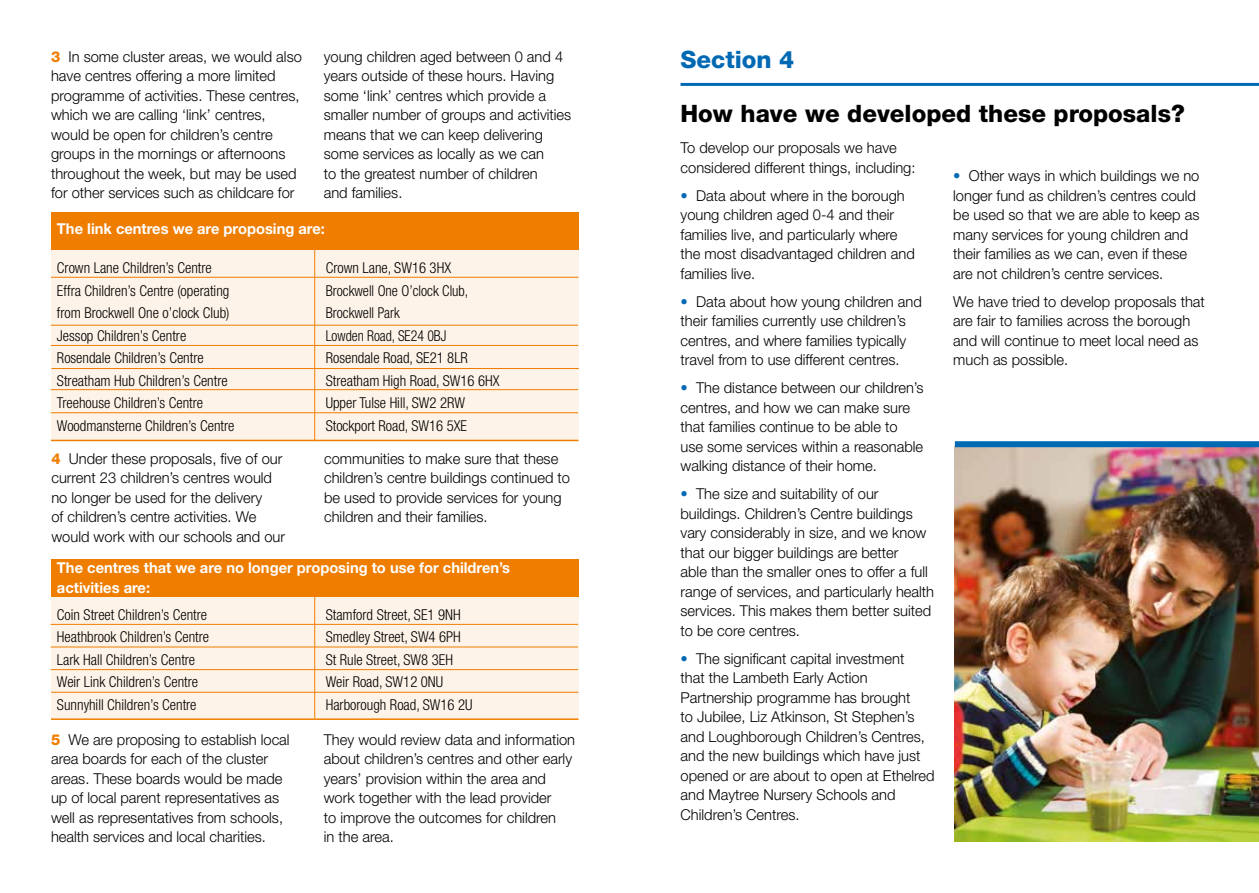
<style>
.page{position:relative;width:1259px;height:893px;background:#fff}
.page>*{position:absolute;margin:0;border:0;box-sizing:border-box;transform-origin:0 0}
.t1{font:800 24px "Helvetica Neue LT Std";color:#000}
.t2{font:800 24px "Helvetica Neue LT Std";color:#0069b4}
.t3{font:300 15px/19.5px "Helvetica Neue LT Std";color:#000}
.t4{font:300 condensed 15px/22.5px "Helvetica Neue";color:#000}
.t5{font:700 15px/19.5px "Helvetica Neue LT Std";color:#fff}
.s1{font-weight:800;color:#ef7d00}
.s2{color:#0069b4}
</style>
<div class="page">
<hr style="left:680px;top:83px;width:579px;height:3px;background:#0069b4">
<img style="left:955px;top:447px;width:304px;height:395px">
<div style="left:51px;top:212px;width:527px;height:55px;background:#ef7d00"></div>
<div style="left:51px;top:250px;width:527px;height:191px;background:#fef3e8"></div>
<hr style="left:51px;top:440px;width:527px;height:1px;background:#ef7d00">
<hr style="left:314px;top:249px;width:1px;height:192px;background:#ef7d00">
<div style="left:51px;top:559px;width:527px;height:55px;background:#ef7d00"></div>
<div style="left:51px;top:597px;width:527px;height:123px;background:#fef3e8"></div>
<hr style="left:314px;top:595px;width:1px;height:123px;background:#ef7d00">
<hr style="left:51px;top:277px;width:527px;height:1px;background:#ef7d00">
<hr style="left:51px;top:345px;width:527px;height:1px;background:#ef7d00">
<hr style="left:51px;top:368px;width:528px;height:1px;background:#ef7d00">
<hr style="left:51px;top:389px;width:527px;height:1px;background:#ef7d00">
<hr style="left:51px;top:412px;width:527px;height:1px;background:#ef7d00">
<hr style="left:51px;top:624px;width:527px;height:1px;background:#ef7d00">
<hr style="left:51px;top:647px;width:527px;height:1px;background:#ef7d00">
<hr style="left:51px;top:669px;width:527px;height:1px;background:#ef7d00">
<hr style="left:51px;top:692px;width:527px;height:1px;background:#ef7d00">
<hr style="left:51px;top:718px;width:527px;height:2px;background:#ef7d00">
<hr style="left:51px;top:325px;width:527px;height:1px;background:#ef7d00">
<div style="left:955px;top:441px;width:304px;height:6px;background:#0069b4"></div>
<p class="t3" style="left:51px;top:46px;width:252px"><span class="s1">3</span> In some cluster areas, we would also have centres offering a more limited programme of activities. These centres, which we are calling ‘link’ centres, would be open for children’s centre groups in the mornings or afternoons throughout the week, but may be used for other services such as childcare for</p>
<p class="t3" style="left:324px;top:46px;width:249px">young children aged between 0 and 4 years outside of these hours. Having some ‘link’ centres which provide a smaller number of groups and activities means that we can keep delivering some services as locally as we can<br>to the greatest number of children<br>and families.</p>
<p class="t5" style="left:57px;top:218px;width:269px">The link centres we are proposing are:</p>
<p class="t4" style="left:57px;top:257px;width:179px">Crown Lane Children’s Centre<br>Effra Children’s Centre (operating from Brockwell One o’clock Club)<br>Jessop Children’s Centre<br>Rosendale Children’s Centre<br>Streatham Hub Children’s Centre<br>Treehouse Children’s Centre<br>Woodmansterne Children’s Centre</p>
<p class="t4" style="left:326px;top:257px;width:175px">Crown Lane, SW16 3HX<br>Brockwell One O’clock Club,<br>Brockwell Park<br>Lowden Road, SE24 0BJ<br>Rosendale Road, SE21 8LR<br>Streatham High Road, SW16 6HX<br>Upper Tulse Hill, SW2 2RW<br>Stockport Road, SW16 5XE</p>
<p class="t3" style="left:51px;top:448px;width:235px"><span class="s1">4</span> Under these proposals, five of our current 23 children’s centres would no longer be used for the delivery<br>of children’s centre activities. We would work with our schools and our</p>
<p class="t3" style="left:324px;top:448px;width:247px">communities to make sure that these children’s centre buildings continued to be used to provide services for young children and their families.</p>
<p class="t5" style="left:57px;top:558px;width:454px">The centres that we are no longer proposing to use for children’s activities are:</p>
<p class="t4" style="left:57px;top:603px;width:154px">Coin Street Children’s Centre<br>Heathbrook Children’s Centre<br>Lark Hall Children’s Centre<br>Weir Link Children’s Centre<br>Sunnyhill Children’s Centre</p>
<p class="t4" style="left:326px;top:603px;width:148px">Stamford Street, SE1 9NH<br>Smedley Street, SW4 6PH<br>St Rule Street, SW8 3EH<br>Weir Road, SW12 0NU<br>Harborough Road, SW16 2U</p>
<p class="t3" style="left:51px;top:729px;width:240px"><span class="s1">5</span> We are proposing to establish local area boards for each of the cluster areas. These boards would be made up of local parent representatives as well as representatives from schools, health services and local charities.</p>
<p class="t3" style="left:324px;top:729px;width:253px">They would review data and information about children’s centres and other early years’ provision within the area and work together with the lead provider<br>to improve the outcomes for children<br>in the area.</p>
<h1 class="t2" style="left:680px;top:45px;width:115px">Section 4</h1>
<h1 class="t1" style="left:680px;top:100px;width:506px">How have we developed these proposals?</h1>
<p class="t3" style="left:680px;top:138px;width:236px">To develop our proposals we have considered different things, including:</p>
<p class="t3" style="left:680px;top:185px;width:236px"><span class="s2">•</span> Data about where in the borough young children aged 0-4 and their families live, and particularly where the most disadvantaged children and families live.</p>
<p class="t3" style="left:680px;top:291px;width:243px"><span class="s2">•</span> Data about how young children and their families currently use children’s centres, and where families typically travel from to use different centres.</p>
<p class="t3" style="left:680px;top:378px;width:244px"><span class="s2">•</span> The distance between our children’s centres, and how we can make sure that families continue to be able to use some services within a reasonable walking distance of their home.</p>
<p class="t3" style="left:680px;top:484px;width:255px"><span class="s2">•</span> The size and suitability of our buildings. Children’s Centre buildings vary considerably in size, and we know that our bigger buildings are better<br>able than the smaller ones to offer a full range of services, and particularly health services. This makes them better suited to be core centres.</p>
<p class="t3" style="left:680px;top:648px;width:256px"><span class="s2">•</span> The significant capital investment<br>that the Lambeth Early Action Partnership programme has brought<br>to Jubilee, Liz Atkinson, St Stephen’s and Loughborough Children’s Centres, and the new buildings which have just opened or are about to open at Ethelred and Maytree Nursery Schools and Children’s Centres.</p>
<p class="t3" style="left:953px;top:166px;width:248px"><span class="s2">•</span> Other ways in which buildings we no longer fund as children’s centres could be used so that we are able to keep as many services for young children and their families as we can, even if these are not children’s centre services.</p>
<p class="t3" style="left:953px;top:291px;width:253px">We have tried to develop proposals that are fair to families across the borough and will continue to meet local need as much as possible.</p>
</div>
